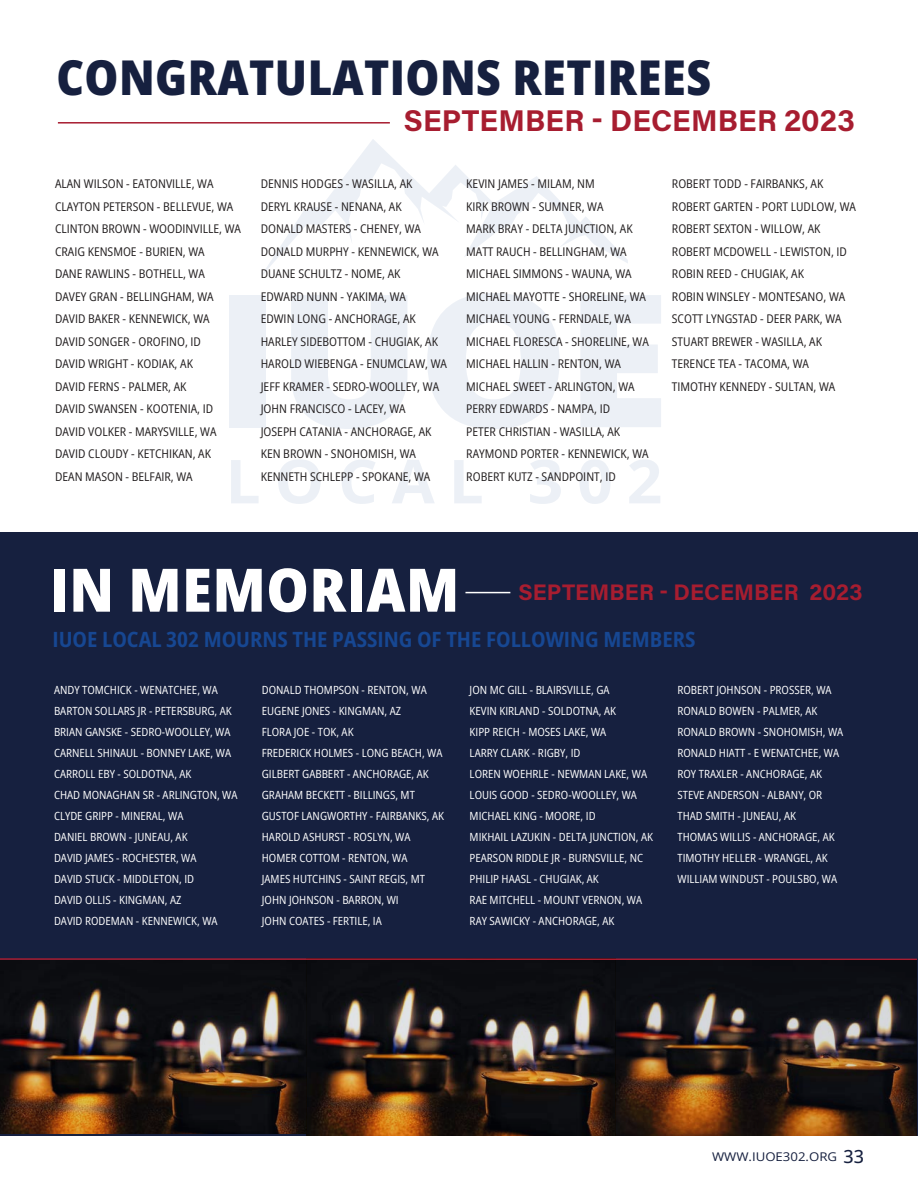
<style>
.page{position:relative;width:918px;height:1188px;background:#fff}
.page>*{position:absolute;margin:0;border:0;box-sizing:border-box;transform-origin:0 0}
.Headline_1{font:800 semi-condensed 60px "Open Sans";letter-spacing:.01em;color:#fff}
.Headline_1-2{font:800 semi-condensed 48px "Open Sans";letter-spacing:.01em;color:#16203f}
.t1{font:30px "Acumin Variable Concept";letter-spacing:.005em;color:#a71d30}
.t2{font:22.5px "Acumin Variable Concept";letter-spacing:.005em;color:#a71d30}
.t3{font:700 semi-condensed 21px "Open Sans";color:#174792}
.t4{font:semi-condensed 12px "Open Sans";color:#231f20}
.t5{font:12px "Open Sans";color:#16203f;scale:1.1 1}
.t6{font:semi-condensed 11.25px "Open Sans";color:#fff}
.s1{font-weight:500;font-size:18px}
</style>
<div class="page">
<div style="left:229px;top:295px;width:37px;height:132px;background:#ecf0f6"></div>
<svg style="left:291px;top:295px;width:116px;height:134px"></svg>
<svg style="left:427px;top:293px;width:132px;height:136px"></svg>
<svg style="left:580px;top:295px;width:81px;height:132px"></svg>
<svg style="left:231px;top:460px;width:28px;height:43px"></svg>
<svg style="left:278px;top:459px;width:43px;height:45px"></svg>
<svg style="left:342px;top:459px;width:33px;height:45px"></svg>
<svg style="left:392px;top:460px;width:42px;height:43px"></svg>
<svg style="left:454px;top:460px;width:28px;height:43px"></svg>
<svg style="left:530px;top:460px;width:31px;height:44px"></svg>
<svg style="left:580px;top:459px;width:31px;height:45px"></svg>
<svg style="left:629px;top:459px;width:31px;height:44px"></svg>
<svg style="left:263px;top:139px;width:365px;height:135px"></svg>
<div style="left:0;top:532px;width:918px;height:604px;background:#16203f"></div>
<hr style="left:58px;top:122px;width:332px;height:2px;background:#a71d30">
<img style="left:307px;top:960px;width:610px;height:176px">
<hr style="left:0;top:958px;width:917px;height:2px;background:#a71d30">
<hr style="left:465px;top:592px;width:45px;height:1px;background:#fff">
<img style="left:0;top:960px;width:307px;height:174px">
<p class="Headline_1-2" style="left:56px;top:45px;width:656px">CONGRATULATIONS RETIREES</p>
<p class="t1" style="left:404px;top:100px;width:453px">SEPTEMBER - DECEMBER 2023</p>
<p class="t4" style="left:55px;top:176px;width:160px">ALAN WILSON - EATONVILLE, WA</p>
<p class="t4" style="left:55px;top:198px;width:180px">CLAYTON PETERSON - BELLEVUE, WA</p>
<p class="t4" style="left:55px;top:221px;width:187px">CLINTON BROWN - WOODINVILLE, WA</p>
<p class="t4" style="left:55px;top:243px;width:151px">CRAIG KENSMOE - BURIEN, WA</p>
<p class="t4" style="left:55px;top:266px;width:151px">DANE RAWLINS - BOTHELL, WA</p>
<p class="t4" style="left:55px;top:288px;width:160px">DAVEY GRAN - BELLINGHAM, WA</p>
<p class="t4" style="left:55px;top:311px;width:156px">DAVID BAKER - KENNEWICK, WA</p>
<p class="t4" style="left:55px;top:333px;width:147px">DAVID SONGER - OROFINO, ID</p>
<p class="t4" style="left:55px;top:356px;width:139px">DAVID WRIGHT - KODIAK, AK</p>
<p class="t4" style="left:55px;top:378px;width:133px">DAVID FERNS - PALMER, AK</p>
<p class="t4" style="left:55px;top:401px;width:160px">DAVID SWANSEN - KOOTENIA, ID</p>
<p class="t4" style="left:55px;top:423px;width:163px">DAVID VOLKER - MARYSVILLE, WA</p>
<p class="t4" style="left:55px;top:446px;width:158px">DAVID CLOUDY - KETCHIKAN, AK</p>
<p class="t4" style="left:55px;top:468px;width:139px">DEAN MASON - BELFAIR, WA</p>
<p class="t4" style="left:261px;top:176px;width:153px">DENNIS HODGES - WASILLA, AK</p>
<p class="t4" style="left:261px;top:198px;width:142px">DERYL KRAUSE - NENANA, AK</p>
<p class="t4" style="left:261px;top:221px;width:162px">DONALD MASTERS - CHENEY, WA</p>
<p class="t4" style="left:261px;top:243px;width:180px">DONALD MURPHY - KENNEWICK, WA</p>
<p class="t4" style="left:261px;top:266px;width:141px">DUANE SCHULTZ - NOME, AK</p>
<p class="t4" style="left:261px;top:288px;width:147px">EDWARD NUNN - YAKIMA, WA</p>
<p class="t4" style="left:261px;top:311px;width:157px">EDWIN LONG - ANCHORAGE, AK</p>
<p class="t4" style="left:261px;top:333px;width:179px">HARLEY SIDEBOTTOM - CHUGIAK, AK</p>
<p class="t4" style="left:261px;top:356px;width:188px">HAROLD WIEBENGA - ENUMCLAW, WA</p>
<p class="t4" style="left:261px;top:378px;width:180px">JEFF KRAMER - SEDRO-WOOLLEY, WA</p>
<p class="t4" style="left:261px;top:401px;width:147px">JOHN FRANCISCO - LACEY, WA</p>
<p class="t4" style="left:261px;top:423px;width:172px">JOSEPH CATANIA - ANCHORAGE, AK</p>
<p class="t4" style="left:261px;top:446px;width:157px">KEN BROWN - SNOHOMISH, WA</p>
<p class="t4" style="left:261px;top:468px;width:171px">KENNETH SCHLEPP - SPOKANE, WA</p>
<p class="t4" style="left:466px;top:176px;width:130px">KEVIN JAMES - MILAM, NM</p>
<p class="t4" style="left:466px;top:198px;width:139px">KIRK BROWN - SUMNER, WA</p>
<p class="t4" style="left:466px;top:221px;width:168px">MARK BRAY - DELTA JUNCTION, AK</p>
<p class="t4" style="left:466px;top:243px;width:162px">MATT RAUCH - BELLINGHAM, WA</p>
<p class="t4" style="left:466px;top:266px;width:167px">MICHAEL SIMMONS - WAUNA, WA</p>
<p class="t4" style="left:466px;top:288px;width:181px">MICHAEL MAYOTTE - SHORELINE, WA</p>
<p class="t4" style="left:466px;top:311px;width:166px">MICHAEL YOUNG - FERNDALE, WA</p>
<p class="t4" style="left:466px;top:333px;width:184px">MICHAEL FLORESCA - SHORELINE, WA</p>
<p class="t4" style="left:466px;top:356px;width:156px">MICHAEL HALLIN - RENTON, WA</p>
<p class="t4" style="left:466px;top:378px;width:170px">MICHAEL SWEET - ARLINGTON, WA</p>
<p class="t4" style="left:466px;top:401px;width:145px">PERRY EDWARDS - NAMPA, ID</p>
<p class="t4" style="left:466px;top:423px;width:155px">PETER CHRISTIAN - WASILLA, AK</p>
<p class="t4" style="left:466px;top:446px;width:184px">RAYMOND PORTER - KENNEWICK, WA</p>
<p class="t4" style="left:466px;top:468px;width:151px">ROBERT KUTZ - SANDPOINT, ID</p>
<p class="t4" style="left:672px;top:176px;width:153px">ROBERT TODD - FAIRBANKS, AK</p>
<p class="t4" style="left:672px;top:198px;width:186px">ROBERT GARTEN - PORT LUDLOW, WA</p>
<p class="t4" style="left:672px;top:221px;width:150px">ROBERT SEXTON - WILLOW, AK</p>
<p class="t4" style="left:672px;top:243px;width:177px">ROBERT MCDOWELL - LEWISTON, ID</p>
<p class="t4" style="left:672px;top:266px;width:134px">ROBIN REED - CHUGIAK, AK</p>
<p class="t4" style="left:672px;top:288px;width:175px">ROBIN WINSLEY - MONTESANO, WA</p>
<p class="t4" style="left:672px;top:311px;width:171px">SCOTT LYNGSTAD - DEER PARK, WA</p>
<p class="t4" style="left:672px;top:333px;width:152px">STUART BREWER - WASILLA, AK</p>
<p class="t4" style="left:672px;top:356px;width:139px">TERENCE TEA - TACOMA, WA</p>
<p class="t4" style="left:672px;top:378px;width:165px">TIMOTHY KENNEDY - SULTAN, WA</p>
<p class="Headline_1" style="left:50px;top:549px;width:411px">IN MEMORIAM</p>
<p class="t2" style="left:518px;top:576px;width:346px">SEPTEMBER - DECEMBER 2023</p>
<p class="t3" style="left:52px;top:625px;width:645px">IUOE LOCAL 302 MOURNS THE PASSING OF THE FOLLOWING MEMBERS</p>
<p class="t6" style="left:54px;top:682px;width:165px">ANDY TOMCHICK - WENATCHEE, WA</p>
<p class="t6" style="left:54px;top:703px;width:179px">BARTON SOLLARS JR - PETERSBURG, AK</p>
<p class="t6" style="left:54px;top:724px;width:178px">BRIAN GANSKE - SEDRO-WOOLLEY, WA</p>
<p class="t6" style="left:54px;top:745px;width:179px">CARNELL SHINAUL - BONNEY LAKE, WA</p>
<p class="t6" style="left:54px;top:766px;width:139px">CARROLL EBY - SOLDOTNA, AK</p>
<p class="t6" style="left:54px;top:787px;width:185px">CHAD MONAGHAN SR - ARLINGTON, WA</p>
<p class="t6" style="left:54px;top:808px;width:131px">CLYDE GRIPP - MINERAL, WA</p>
<p class="t6" style="left:54px;top:829px;width:135px">DANIEL BROWN - JUNEAU, AK</p>
<p class="t6" style="left:54px;top:850px;width:144px">DAVID JAMES - ROCHESTER, WA</p>
<p class="t6" style="left:54px;top:871px;width:142px">DAVID STUCK - MIDDLETON, ID</p>
<p class="t6" style="left:54px;top:892px;width:129px">DAVID OLLIS - KINGMAN, AZ</p>
<p class="t6" style="left:54px;top:913px;width:165px">DAVID RODEMAN - KENNEWICK, WA</p>
<p class="t6" style="left:262px;top:682px;width:166px">DONALD THOMPSON - RENTON, WA</p>
<p class="t6" style="left:262px;top:703px;width:141px">EUGENE JONES - KINGMAN, AZ</p>
<p class="t6" style="left:262px;top:724px;width:93px">FLORA JOE - TOK, AK</p>
<p class="t6" style="left:262px;top:745px;width:182px">FREDERICK HOLMES - LONG BEACH, WA</p>
<p class="t6" style="left:262px;top:766px;width:168px">GILBERT GABBERT - ANCHORAGE, AK</p>
<p class="t6" style="left:262px;top:787px;width:155px">GRAHAM BECKETT - BILLINGS, MT</p>
<p class="t6" style="left:262px;top:808px;width:184px">GUSTOF LANGWORTHY - FAIRBANKS, AK</p>
<p class="t6" style="left:262px;top:829px;width:150px">HAROLD ASHURST - ROSLYN, WA</p>
<p class="t6" style="left:262px;top:850px;width:147px">HOMER COTTOM - RENTON, WA</p>
<p class="t6" style="left:262px;top:871px;width:165px">JAMES HUTCHINS - SAINT REGIS, MT</p>
<p class="t6" style="left:262px;top:892px;width:138px">JOHN JOHNSON - BARRON, WI</p>
<p class="t6" style="left:262px;top:913px;width:122px">JOHN COATES - FERTILE, IA</p>
<p class="t6" style="left:470px;top:682px;width:142px">JON MC GILL - BLAIRSVILLE, GA</p>
<p class="t6" style="left:470px;top:703px;width:148px">KEVIN KIRLAND - SOLDOTNA, AK</p>
<p class="t6" style="left:470px;top:724px;width:138px">KIPP REICH - MOSES LAKE, WA</p>
<p class="t6" style="left:470px;top:745px;width:112px">LARRY CLARK - RIGBY, ID</p>
<p class="t6" style="left:470px;top:766px;width:179px">LOREN WOEHRLE - NEWMAN LAKE, WA</p>
<p class="t6" style="left:470px;top:787px;width:169px">LOUIS GOOD - SEDRO-WOOLLEY, WA</p>
<p class="t6" style="left:470px;top:808px;width:127px">MICHAEL KING - MOORE, ID</p>
<p class="t6" style="left:470px;top:829px;width:185px">MIKHAIL LAZUKIN - DELTA JUNCTION, AK</p>
<p class="t6" style="left:470px;top:850px;width:175px">PEARSON RIDDLE JR - BURNSVILLE, NC</p>
<p class="t6" style="left:470px;top:871px;width:131px">PHILIP HAASL - CHUGIAK, AK</p>
<p class="t6" style="left:470px;top:892px;width:174px">RAE MITCHELL - MOUNT VERNON, WA</p>
<p class="t6" style="left:470px;top:913px;width:146px">RAY SAWICKY - ANCHORAGE, AK</p>
<p class="t6" style="left:677px;top:682px;width:156px">ROBERT JOHNSON - PROSSER, WA</p>
<p class="t6" style="left:677px;top:703px;width:142px">RONALD BOWEN - PALMER, AK</p>
<p class="t6" style="left:677px;top:724px;width:167px">RONALD BROWN - SNOHOMISH, WA</p>
<p class="t6" style="left:677px;top:745px;width:163px">RONALD HIATT - E WENATCHEE, WA</p>
<p class="t6" style="left:677px;top:766px;width:146px">ROY TRAXLER - ANCHORAGE, AK</p>
<p class="t6" style="left:677px;top:787px;width:146px">STEVE ANDERSON - ALBANY, OR</p>
<p class="t6" style="left:677px;top:808px;width:120px">THAD SMITH - JUNEAU, AK</p>
<p class="t6" style="left:677px;top:829px;width:159px">THOMAS WILLIS - ANCHORAGE, AK</p>
<p class="t6" style="left:677px;top:850px;width:152px">TIMOTHY HELLER - WRANGEL, AK</p>
<p class="t6" style="left:677px;top:871px;width:161px">WILLIAM WINDUST - POULSBO, WA</p>
<p class="t5" style="left:712px;top:1149px;width:140px">WWW.IUOE302.ORG <span class="s1">33</span></p>
</div>
